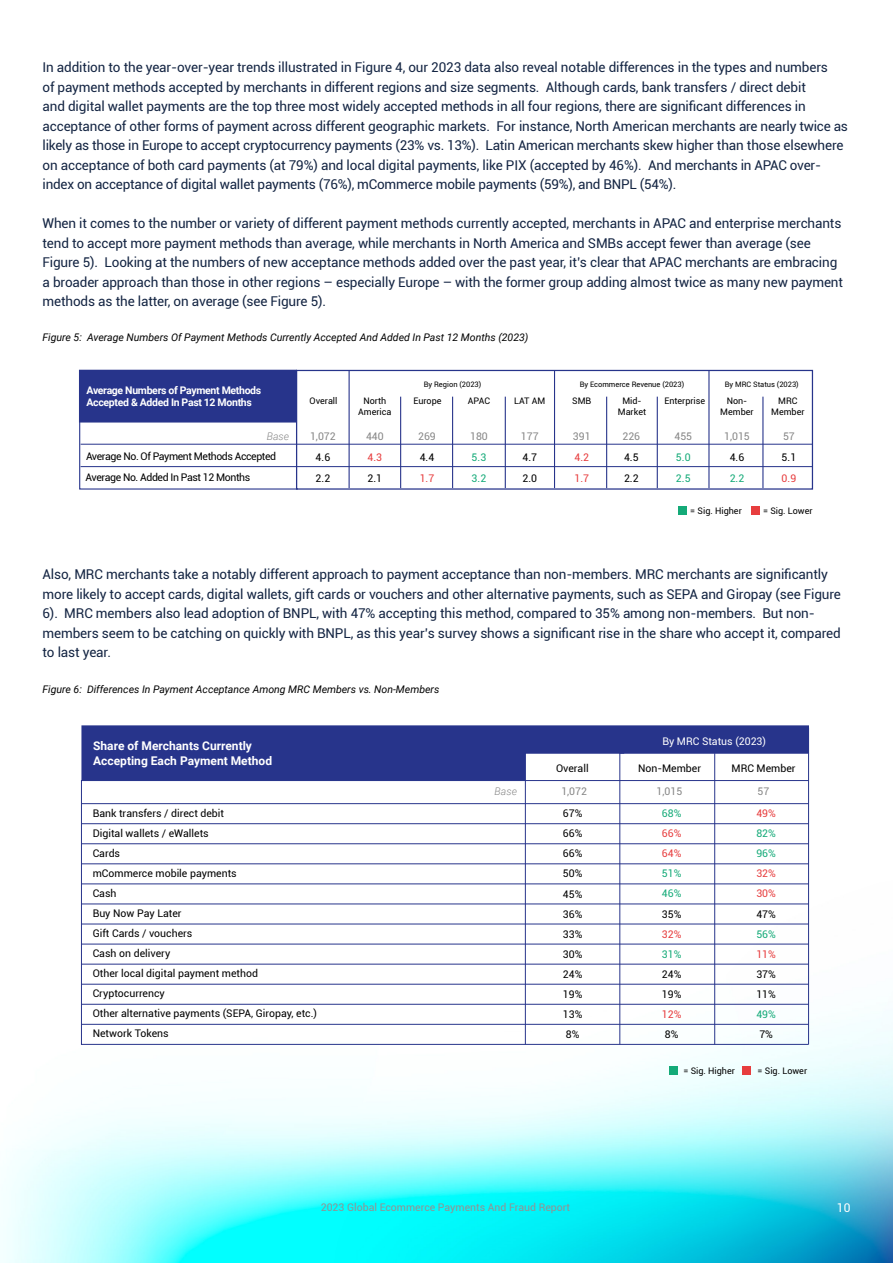
<style>
.page{position:relative;width:893px;height:1263px;background:#fff}
.page>*{position:absolute;margin:0;border:0;box-sizing:border-box;transform-origin:0 0}
.t1{font:13.5px/19.5px "Roboto";letter-spacing:-.01em;color:#142543}
.t2{font:700 12px/15px "Roboto";color:#fff}
.t3{font:12px "Roboto";color:#fff}
.t4{font:10.5px/20.1px "Roboto";color:#000}
.t5{font:italic 10.5px "Roboto";color:#000}
.t6{font:10.5px/21.1px "Roboto";letter-spacing:-.04em;color:#000}
.t7{font:700 10.5px/12.6px "Roboto";letter-spacing:-.03em;color:#fff}
.t8{font:10.5px "Roboto";color:#878787}
.t9{font:10.5px "Roboto";color:#929292}
.t10{font:10.5px/20.1px "Roboto";color:#e73d3e}
.t11{font:10.5px/21px "Roboto";color:#14aa78}
.t12{font:10.5px "Roboto";color:#fff}
.t13{font:italic 300 10.5px "Roboto";color:#878787}
.t14{font:9px/10.8px "Roboto";color:#000;text-align:center}
.t15{font:7.5px "Roboto";color:#000}
</style>
<div class="page">
<img style="left:0;top:369px;width:893px;height:894px">
<hr style="left:81px;top:466px;width:731px;height:1px;background:#27348b">
<hr style="left:81px;top:444px;width:731px;height:1px;background:#27348b">
<div style="left:296px;top:370px;width:517px;height:120px;border:1px solid #27348b"></div>
<hr style="left:349px;top:370px;width:1px;height:118px;background:#27348b">
<hr style="left:400px;top:397px;width:1px;height:91px;background:#27348b">
<hr style="left:452px;top:397px;width:1px;height:91px;background:#27348b">
<hr style="left:505px;top:397px;width:1px;height:91px;background:#27348b">
<hr style="left:554px;top:370px;width:1px;height:118px;background:#27348b">
<hr style="left:606px;top:397px;width:1px;height:91px;background:#27348b">
<hr style="left:657px;top:397px;width:1px;height:91px;background:#27348b">
<hr style="left:708px;top:370px;width:1px;height:118px;background:#27348b">
<hr style="left:762px;top:397px;width:1px;height:91px;background:#27348b">
<div style="left:678px;top:506px;width:8px;height:9px;background:#14aa78"></div>
<div style="left:751px;top:506px;width:8px;height:9px;background:#e73d3e"></div>
<svg style="left:78px;top:369px;width:221px;height:121px"></svg>
<svg style="left:81px;top:725px;width:728px;height:320px"></svg>
<hr style="left:619px;top:753px;width:1px;height:291px;background:#27348b">
<hr style="left:714px;top:753px;width:1px;height:291px;background:#27348b">
<hr style="left:808px;top:753px;width:1px;height:291px;background:#27348b">
<div style="left:619px;top:728px;width:190px;height:25px;border:1px solid #27348b"></div>
<div style="left:669px;top:1067px;width:8px;height:8px;background:#14aa78"></div>
<div style="left:742px;top:1067px;width:8px;height:8px;background:#e73d3e"></div>
<p class="t1" style="left:43px;top:57px;width:807px">In addition to the year-over-year trends illustrated in Figure 4, our 2023 data also reveal notable differences in the types and numbers<br>of payment methods accepted by merchants in different regions and size segments. Although cards, bank transfers / direct debit<br>and digital wallet payments are the top three most widely accepted methods in all four regions, there are significant differences in acceptance of other forms of payment across different geographic markets. For instance, North American merchants are nearly twice as likely as those in Europe to accept cryptocurrency payments (23% vs. 13%). Latin American merchants skew higher than those elsewhere on acceptance of both card payments (at 79%) and local digital payments, like PIX (accepted by 46%). And merchants in APAC over&shy;index on acceptance of digital wallet payments (76%), mCommerce mobile payments (59%), and BNPL (54%).</p>
<p class="t1" style="left:43px;top:213px;width:802px">When it comes to the number or variety of different payment methods currently accepted, merchants in APAC and enterprise merchants tend to accept more payment methods than average, while merchants in North America and SMBs accept fewer than average (see Figure 5). Looking at the numbers of new acceptance methods added over the past year, it’s clear that APAC merchants are embracing a broader approach than those in other regions – especially Europe – with the former group adding almost twice as many new payment methods as the latter, on average (see Figure 5).</p>
<p class="t5" style="left:43px;top:330px;width:487px">Figure 5: Average Numbers Of Payment Methods Currently Accepted And Added In Past 12 Months (2023)</p>
<p class="t7" style="left:87px;top:383px;width:176px">Average Numbers of Payment Methods<br>Accepted &amp; Added In Past 12 Months</p>
<p class="t13" style="left:267px;top:429px;width:24px">Base</p>
<p class="t6" style="left:86px;top:445px;width:192px">Average No. Of Payment Methods Accepted<br>Average No. Added In Past 12 Months</p>
<p class="t14" style="left:309px;top:395px;width:29px">Overall</p>
<p class="t8" style="left:310px;top:429px;width:27px">1,072</p>
<p class="t4" style="left:316px;top:446px;width:16px;line-height:21px">4.6<br>2.2</p>
<p class="t15" style="left:424px;top:380px;width:59px">By Region (2023)</p>
<p class="t15" style="left:580px;top:380px;width:106px">By Ecommerce Revenue (2023)</p>
<p class="t15" style="left:725px;top:380px;width:76px">By MRC Status (2023)</p>
<p class="t14" style="left:363px;top:395px;width:24px">North</p>
<p class="t14" style="left:413px;top:395px;width:30px">Europe</p>
<p class="t14" style="left:468px;top:395px;width:24px">APAC</p>
<p class="t14" style="left:514px;top:395px;width:33px">LAT AM</p>
<p class="t14" style="left:572px;top:395px;width:21px">SMB</p>
<p class="t14" style="left:358px;top:406px;width:35px">America</p>
<p class="t8" style="left:366px;top:429px;width:19px">440</p>
<p class="t10" style="left:368px;top:447px;width:16px">4.3</p>
<p class="t4" style="left:368px;top:468px;width:16px">2.1</p>
<p class="t8" style="left:418px;top:429px;width:19px">269</p>
<p class="t4" style="left:420px;top:447px;width:16px">4.4</p>
<p class="t10" style="left:420px;top:468px;width:16px">1.7</p>
<p class="t8" style="left:470px;top:429px;width:19px">180</p>
<p class="t11" style="left:472px;top:446px;width:16px">5.3<br>3.2</p>
<p class="t8" style="left:521px;top:429px;width:19px">177</p>
<p class="t4" style="left:522px;top:446px;width:16px;line-height:21px">4.7<br>2.0</p>
<p class="t8" style="left:573px;top:429px;width:19px">391</p>
<p class="t10" style="left:574px;top:446px;width:16px;line-height:21px">4.2<br>1.7</p>
<p class="t14" style="left:622px;top:395px;width:21px">Mid-</p>
<p class="t14" style="left:664px;top:395px;width:42px">Enterprise</p>
<p class="t14" style="left:618px;top:406px;width:30px">Market</p>
<p class="t8" style="left:622px;top:429px;width:19px">226</p>
<p class="t4" style="left:624px;top:446px;width:16px;line-height:21px">4.5<br>2.2</p>
<p class="t8" style="left:674px;top:429px;width:19px">455</p>
<p class="t11" style="left:676px;top:446px;width:16px">5.0<br>2.5</p>
<p class="t14" style="left:720px;top:395px;width:35px">Non-<br>Member</p>
<p class="t8" style="left:724px;top:429px;width:27px">1,015</p>
<p class="t4" style="left:730px;top:447px;width:16px">4.6</p>
<p class="t11" style="left:730px;top:467px;width:16px">2.2</p>
<p class="t14" style="left:771px;top:395px;width:35px">MRC<br>Member</p>
<p class="t8" style="left:783px;top:429px;width:13px">57</p>
<p class="t4" style="left:782px;top:447px;width:16px">5.1</p>
<p class="t10" style="left:782px;top:468px;width:16px">0.9</p>
<p class="t14" style="left:690px;top:505px;width:53px">= Sig. Higher</p>
<p class="t14" style="left:763px;top:505px;width:51px">= Sig. Lower</p>
<p class="t1" style="left:43px;top:564px;width:800px">Also, MRC merchants take a notably different approach to payment acceptance than non-members. MRC merchants are significantly more likely to accept cards, digital wallets, gift cards or vouchers and other alternative payments, such as SEPA and Giropay (see Figure 6). MRC members also lead adoption of BNPL, with 47% accepting this method, compared to 35% among non-members. But non&shy;members seem to be catching on quickly with BNPL, as this year’s survey shows a significant rise in the share who accept it, compared to last year.</p>
<p class="t5" style="left:43px;top:682px;width:398px">Figure 6: Differences In Payment Acceptance Among MRC Members vs. Non-Members</p>
<p class="t2" style="left:93px;top:738px;width:180px">Share of Merchants Currently<br>Accepting Each Payment Method</p>
<p class="t4" style="left:93px;top:802px;width:146px">Bank transfers / direct debit<br>Digital wallets / eWallets<br>Cards<br>mCommerce mobile payments</p>
<p class="t4" style="left:93px;top:903px;width:90px">Buy Now Pay Later</p>
<p class="t4" style="left:93px;top:883px;width:25px">Cash</p>
<p class="t4" style="left:93px;top:923px;width:226px">Gift Cards / vouchers<br>Cash on delivery<br>Other local digital payment method<br>Cryptocurrency<br>Other alternative payments (SEPA, Giropay, etc.)<br>Network Tokens</p>
<p class="t12" style="left:662px;top:734px;width:105px">By MRC Status (2023)</p>
<p class="t4" style="left:556px;top:758px;width:34px">Overall</p>
<p class="t4" style="left:638px;top:758px;width:65px">Non-Member</p>
<p class="t4" style="left:731px;top:758px;width:66px">MRC Member</p>
<p class="t13" style="left:495px;top:784px;width:24px">Base</p>
<p class="t8" style="left:561px;top:784px;width:27px">1,072</p>
<p class="t8" style="left:657px;top:784px;width:27px">1,015</p>
<p class="t8" style="left:758px;top:784px;width:13px">57</p>
<p class="t4" style="left:563px;top:803px;width:21px;text-align:justify">67% 66% 66% 50% 45% 36% 33% 30% 24% 19% 13% 8%</p>
<p class="t11" style="left:662px;top:802px;width:21px">68%</p>
<p class="t10" style="left:662px;top:823px;width:21px">66%<br>64%</p>
<p class="t11" style="left:662px;top:863px;width:21px;line-height:20.1px">51%<br>46%</p>
<p class="t4" style="left:662px;top:903px;width:21px">35%</p>
<p class="t10" style="left:662px;top:923px;width:21px">32%</p>
<p class="t11" style="left:662px;top:943px;width:21px">31%</p>
<p class="t4" style="left:662px;top:964px;width:21px">24%<br>19%</p>
<p class="t10" style="left:662px;top:1004px;width:21px">12%</p>
<p class="t4" style="left:665px;top:1024px;width:15px">8%</p>
<p class="t10" style="left:756px;top:803px;width:21px">49%</p>
<p class="t11" style="left:756px;top:823px;width:21px;line-height:20.1px">82%<br>96%</p>
<p class="t10" style="left:756px;top:863px;width:21px">32%<br>30%</p>
<p class="t4" style="left:756px;top:903px;width:21px">47%</p>
<p class="t11" style="left:756px;top:923px;width:21px">56%</p>
<p class="t10" style="left:756px;top:943px;width:21px">11%</p>
<p class="t4" style="left:756px;top:964px;width:21px">37%<br>11%</p>
<p class="t11" style="left:756px;top:1003px;width:21px">49%</p>
<p class="t4" style="left:759px;top:1024px;width:15px">7%</p>
<p class="t14" style="left:683px;top:1065px;width:53px">= Sig. Higher</p>
<p class="t14" style="left:757px;top:1065px;width:51px">= Sig. Lower</p>
<p class="t9" style="left:321px;top:1200px;width:251px">2023 Global Ecommerce Payments And Fraud Report</p>
<p class="t3" style="left:837px;top:1200px;width:15px">10</p>
</div>
